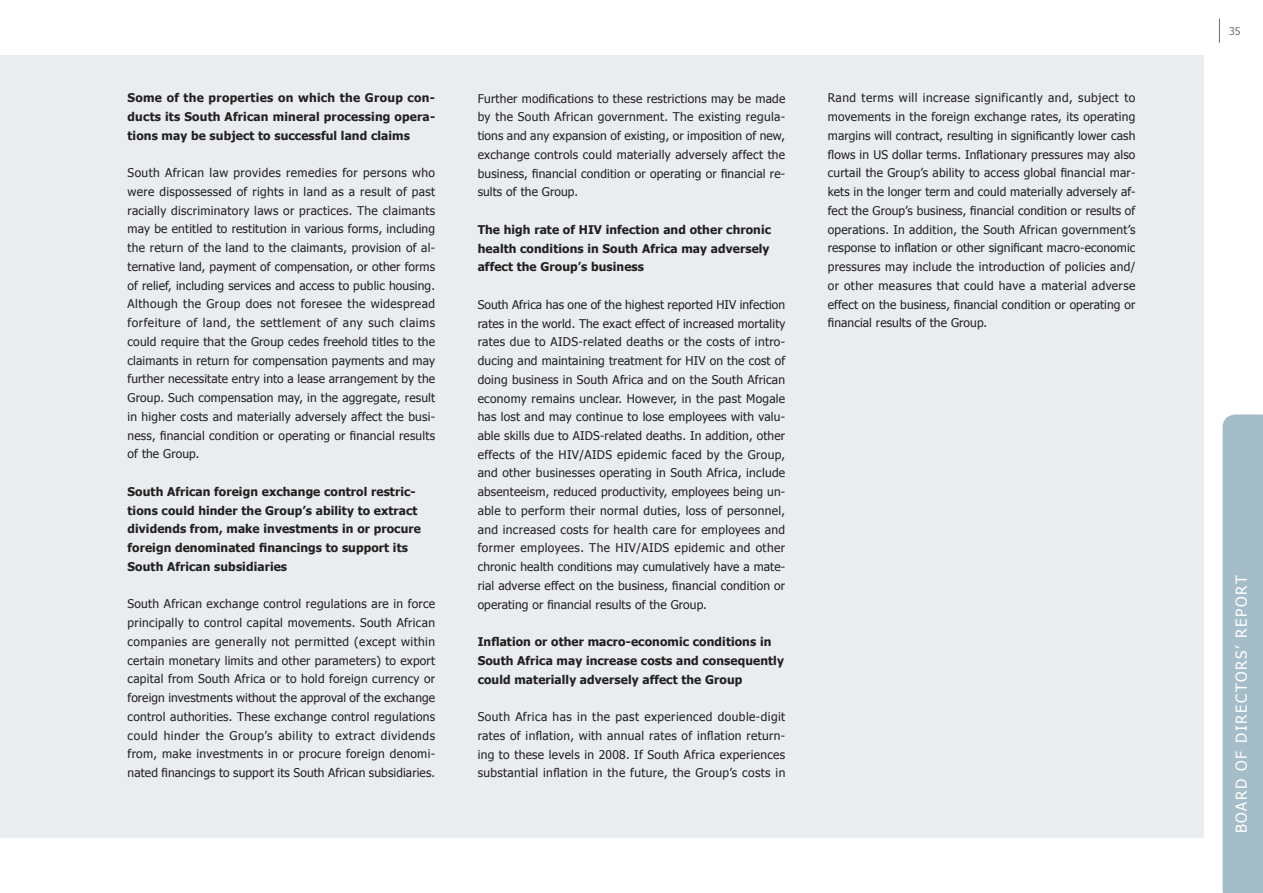
<style>
.page{position:relative;width:1263px;height:893px;background:#fff}
.page>*{position:absolute;margin:0;border:0;box-sizing:border-box;transform-origin:0 0}
.t1{font:15px "Tahoma";color:#fff}
.t2{font:12px/18.8px "Tahoma";letter-spacing:.01em;color:#231f20;text-align:justify}
.t3{font:700 12px/18.8px "Tahoma";letter-spacing:.01em;color:#231f20}
.t4{font:10.5px "Tahoma";color:#6d6f71}
</style>
<div class="page">
<svg style="left:1219px;top:19px;width:1px;height:24px"></svg>
<div style="left:0;top:55px;width:1203px;height:783px;background:#e9edf0"></div>
<div style="left:1222px;top:414px;width:41px;height:479px;background:#a5bdc9"></div>
<p class="t3" style="left:128px;top:88px;width:309px;text-align:justify">Some of the properties on which the Group con&shy;ducts its South African mineral processing opera&shy;tions may be subject to successful land claims</p>
<p class="t2" style="left:128px;top:163px;width:309px">South African law provides remedies for persons who were dispossessed of rights in land as a result of past racially discriminatory laws or practices. The claimants may be entitled to restitution in various forms, including the return of the land to the claimants, provision of al&shy;ternative land, payment of compensation, or other forms of relief, including services and access to public housing.<br>Although the Group does not foresee the widespread forfeiture of land, the settlement of any such claims could require that the Group cedes freehold titles to the claimants in return for compensation payments and may further necessitate entry into a lease arrangement by the Group. Such compensation may, in the aggregate, result in higher costs and materially adversely affect the busi&shy;ness, financial condition or operating or financial results of the Group.</p>
<p class="t3" style="left:128px;top:482px;width:295px">South African foreign exchange control restric&shy;tions could hinder the Group’s ability to extract dividends from, make investments in or procure foreign denominated financings to support its South African subsidiaries</p>
<p class="t2" style="left:128px;top:594px;width:309px">South African exchange control regulations are in force principally to control capital movements. South African companies are generally not permitted (except within certain monetary limits and other parameters) to export capital from South Africa or to hold foreign currency or foreign investments without the approval of the exchange control authorities. These exchange control regulations could hinder the Group’s ability to extract dividends from, make investments in or procure foreign denomi&shy;nated financings to support its South African subsidiaries.</p>
<p class="t2" style="left:478px;top:88px;width:309px">Further modifications to these restrictions may be made by the South African government. The existing regula&shy;tions and any expansion of existing, or imposition of new, exchange controls could materially adversely affect the business, financial condition or operating or financial re&shy;sults of the Group.</p>
<p class="t3" style="left:478px;top:220px;width:295px">The high rate of HIV infection and other chronic health conditions in South Africa may adversely affect the Group’s business</p>
<p class="t2" style="left:478px;top:295px;width:309px">South Africa has one of the highest reported HIV infection rates in the world. The exact effect of increased mortality rates due to AIDS-related deaths or the costs of intro&shy;ducing and maintaining treatment for HIV on the cost of doing business in South Africa and on the South African economy remains unclear. However, in the past Mogale has lost and may continue to lose employees with valu&shy;able skills due to AIDS-related deaths. In addition, other effects of the HIV/AIDS epidemic faced by the Group, and other businesses operating in South Africa, include absenteeism, reduced productivity, employees being un&shy;able to perform their normal duties, loss of personnel, and increased costs for health care for employees and former employees. The HIV/AIDS epidemic and other chronic health conditions may cumulatively have a mate&shy;rial adverse effect on the business, financial condition or operating or financial results of the Group.</p>
<p class="t3" style="left:478px;top:632px;width:308px">Inflation or other macro-economic conditions in<br>South Africa may increase costs and consequently could materially adversely affect the Group</p>
<p class="t2" style="left:478px;top:707px;width:309px">South Africa has in the past experienced double-digit rates of inflation, with annual rates of inflation return&shy;ing to these levels in 2008. If South Africa experiences substantial inflation in the future, the Group’s costs in</p>
<p class="t2" style="left:828px;top:88px;width:309px">Rand terms will increase significantly and, subject to movements in the foreign exchange rates, its operating margins will contract, resulting in significantly lower cash flows in US dollar terms. Inflationary pressures may also curtail the Group’s ability to access global financial mar&shy;kets in the longer term and could materially adversely af&shy;fect the Group’s business, financial condition or results of operations. In addition, the South African government’s response to inflation or other significant macro-economic pressures may include the introduction of policies and/ or other measures that could have a material adverse effect on the business, financial condition or operating or financial results of the Group.</p>
<p class="t4" style="left:1229px;top:24px;width:13px">35</p>
<p class="t1" style="left:1232px;top:833px;width:259px;rotate:-90deg">Board of Directors’ report</p>
</div>
